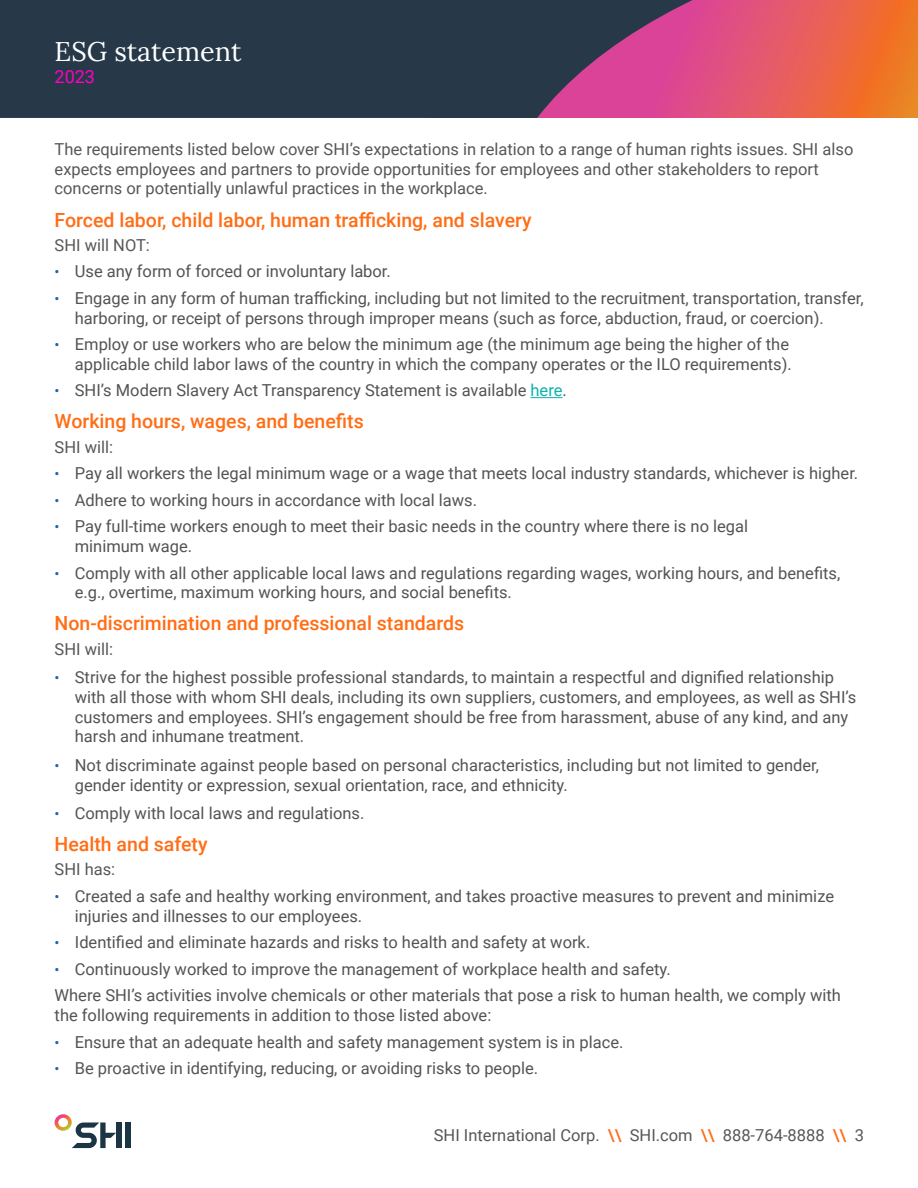
<style>
.page{position:relative;width:918px;height:1188px;background:#fff}
.page>*{position:absolute;margin:0;border:0;box-sizing:border-box;transform-origin:0 0}
.t1{font:27px "Lora";color:#fff}
.t2{font:500 19.5px "Roboto";color:#ff6d15}
.t3{font:18px "Roboto";color:#ff00c0}
.t4{font:16.5px/19.8px "Roboto";color:#555352}
.t5{font:16.5px/19.8px "Roboto";color:#575756}
.s1{font-size:15px;color:#1c64a5}
.s2{color:#09b3b1}
.s3{font-weight:500;color:#ff6d15}
</style>
<div class="page">
<svg style="left:845px;top:0;width:73px;height:118px;background:#ee722a"></svg>
<svg style="left:0;top:0;width:845px;height:118px;background:#5c3f56"></svg>
<div style="left:125px;top:1123px;width:5px;height:25px;background:#1c3545"></div>
<svg style="left:55px;top:1114px;width:61px;height:34px"></svg>
<div style="left:116px;top:1123px;width:5px;height:25px;background:#1c3545"></div>
<hr style="left:531px;top:397px;width:32px;height:1px;background:#09b3b1">
<h1 class="t1" style="left:55px;top:31px;width:188px">ESG statement</h1>
<p class="t3" style="left:55px;top:64px;width:42px">2023</p>
<p class="t5" style="left:55px;top:138px;width:800px">The requirements listed below cover SHI’s expectations in relation to a range of human rights issues. SHI also expects employees and partners to provide opportunities for employees and other stakeholders to report concerns or potentially unlawful practices in the workplace.</p>
<p class="t2" style="left:55px;top:206px;width:479px">Forced labor, child labor, human trafficking, and slavery</p>
<p class="t5" style="left:55px;top:234px;width:97px">SHI will NOT:</p>
<p class="t4" style="left:55px;top:261px;width:338px"><span class="s1">•</span> Use any form of forced or involuntary labor.</p>
<p class="t4" style="left:75px;top:287px;width:790px;text-indent:-20px"><span class="s1">•</span> Engage in any form of human trafficking, including but not limited to the recruitment, transportation, transfer, harboring, or receipt of persons through improper means (such as force, abduction, fraud, or coercion).</p>
<p class="t4" style="left:55px;top:334px;width:739px;text-align:right"><span class="s1">•</span> Employ or use workers who are below the minimum age (the minimum age being the higher of the applicable child labor laws of the country in which the company operates or the ILO requirements).</p>
<p class="t4" style="left:55px;top:380px;width:514px"><span class="s1">•</span> SHI’s Modern Slavery Act Transparency Statement is available <span class="s2">here</span>.</p>
<p class="t2" style="left:55px;top:408px;width:311px">Working hours, wages, and benefits</p>
<p class="t5" style="left:55px;top:436px;width:60px">SHI will:</p>
<p class="t4" style="left:55px;top:463px;width:805px"><span class="s1">•</span> Pay all workers the legal minimum wage or a wage that meets local industry standards, whichever is higher.</p>
<p class="t4" style="left:55px;top:489px;width:424px"><span class="s1">•</span> Adhere to working hours in accordance with local laws.</p>
<p class="t4" style="left:75px;top:516px;width:675px;text-indent:-20px"><span class="s1">•</span> Pay full-time workers enough to meet their basic needs in the country where there is no legal minimum wage.</p>
<p class="t4" style="left:75px;top:562px;width:767px;text-indent:-20px"><span class="s1">•</span> Comply with all other applicable local laws and regulations regarding wages, working hours, and benefits, e.g., overtime, maximum working hours, and social benefits.</p>
<p class="t2" style="left:55px;top:610px;width:411px">Non-discrimination and professional standards</p>
<p class="t5" style="left:55px;top:638px;width:60px">SHI will:</p>
<p class="t4" style="left:75px;top:667px;width:783px;text-indent:-20px"><span class="s1">•</span> Strive for the highest possible professional standards, to maintain a respectful and dignified relationship with all those with whom SHI deals, including its own suppliers, customers, and employees, as well as SHI’s customers and employees. SHI’s engagement should be free from harassment, abuse of any kind, and any harsh and inhumane treatment.</p>
<p class="t4" style="left:75px;top:754px;width:746px;text-indent:-20px"><span class="s1">•</span> Not discriminate against people based on personal characteristics, including but not limited to gender, gender identity or expression, sexual orientation, race, and ethnicity.</p>
<p class="t4" style="left:55px;top:803px;width:311px"><span class="s1">•</span> Comply with local laws and regulations.</p>
<p class="t2" style="left:55px;top:831px;width:155px">Health and safety</p>
<p class="t5" style="left:55px;top:859px;width:62px">SHI has:</p>
<p class="t4" style="left:75px;top:885px;width:761px;text-indent:-20px"><span class="s1">•</span> Created a safe and healthy working environment, and takes proactive measures to prevent and minimize injuries and illnesses to our employees.</p>
<p class="t4" style="left:55px;top:932px;width:537px"><span class="s1">•</span> Identified and eliminate hazards and risks to health and safety at work.</p>
<p class="t4" style="left:55px;top:955px;width:788px;line-height:26.5px"><span class="s1">•</span> Continuously worked to improve the management of workplace health and safety.<br>Where SHI’s activities involve chemicals or other materials that pose a risk to human health, we comply with</p>
<p class="t4" style="left:55px;top:1005px;width:438px">the following requirements in addition to those listed above:</p>
<p class="t4" style="left:55px;top:1031px;width:570px"><span class="s1">•</span> Ensure that an adequate health and safety management system is in place.</p>
<p class="t4" style="left:55px;top:1058px;width:485px"><span class="s1">•</span> Be proactive in identifying, reducing, or avoiding risks to people.</p>
<p class="t5" style="left:434px;top:1124px;width:432px">SHI International Corp. <span class="s3">\\</span> SHI.com <span class="s3">\\</span> 888-764-8888 <span class="s3">\\</span> 3</p>
</div>
